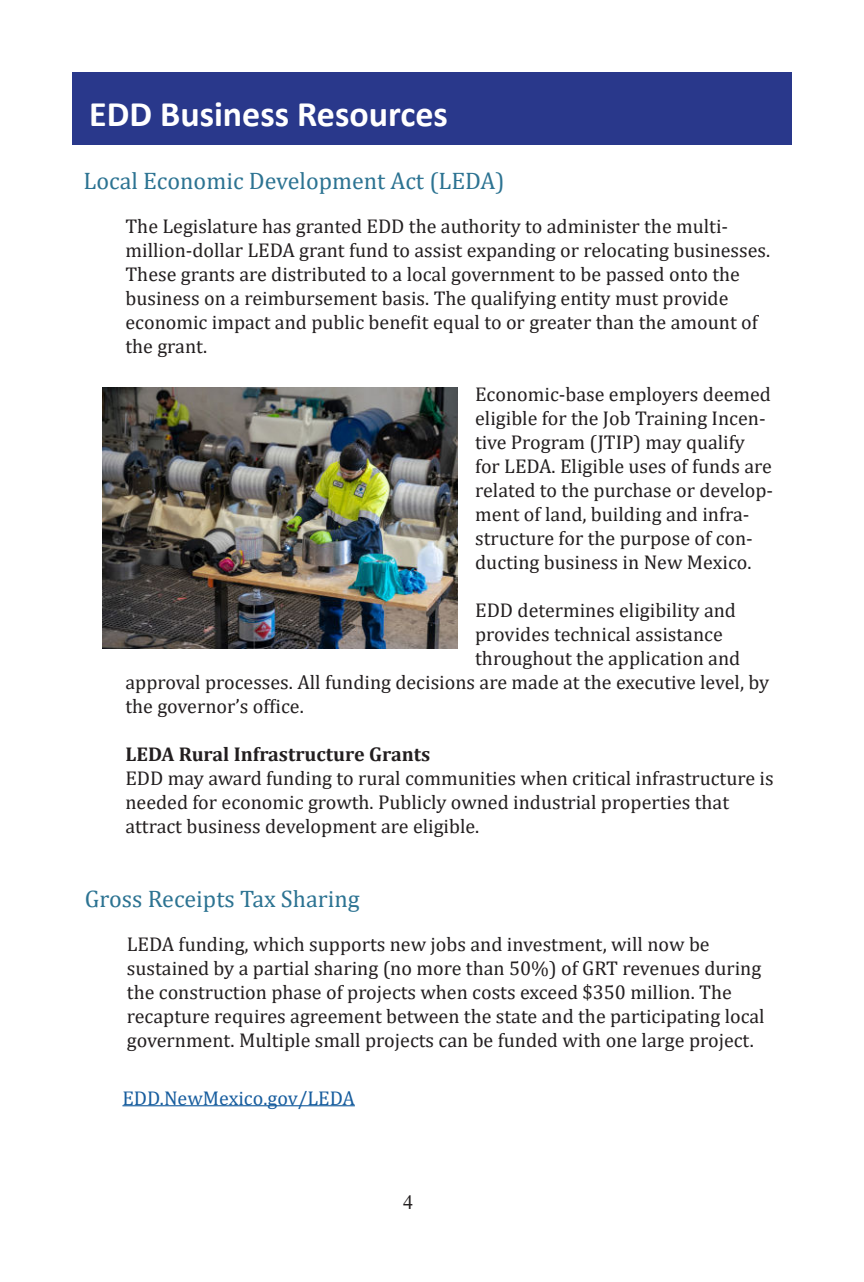
<style>
.page{position:relative;width:864px;height:1282px;background:#fff}
.page>*{position:absolute;margin:0;border:0;box-sizing:border-box;transform-origin:0 0}
.t1{font:700 36px "Calibri";color:#fff}
.t2{font:24px "Cambria";color:#2c7392}
.t3{font:20px/24px "Cambria";color:#231f20}
.t4{font:700 20px "Cambria";color:#231f20}
.t5{font:20px "Cambria";color:#175d9e}
.t6{font:20px "Times New Roman";color:#231f20}
</style>
<div class="page">
<div style="left:72px;top:72px;width:720px;height:72px;background:#29388b"></div>
<hr style="left:122px;top:1105px;width:233px;height:1px;background:#175d9e">
<img style="left:103px;top:387px;width:355px;height:261px">
<h1 class="t1" style="left:89px;top:101px;width:360px">EDD Business Resources</h1>
<p class="t2" style="left:84px;top:171px;width:423px">Local Economic Development Act (LEDA)</p>
<p class="t3" style="left:125px;top:216px;width:646px">The Legislature has granted EDD the authority to administer the multi&shy;million-dollar LEDA grant fund to assist expanding or relocating businesses.<br>These grants are distributed to a local government to be passed onto the business on a reimbursement basis. The qualifying entity must provide economic impact and public benefit equal to or greater than the amount of the grant.</p>
<p class="t3" style="left:475px;top:384px;width:300px">Economic-base employers deemed eligible for the Job Training Incen&shy;tive Program (JTIP) may qualify for LEDA. Eligible uses of funds are related to the purchase or develop&shy;ment of land, building and infra&shy;structure for the purpose of con&shy;ducting business in New Mexico.</p>
<p class="t3" style="left:475px;top:600px;width:262px">EDD determines eligibility and</p>
<p class="t3" style="left:475px;top:624px;width:249px">provides technical assistance</p>
<p class="t3" style="left:475px;top:648px;width:267px">throughout the application and</p>
<p class="t3" style="left:125px;top:672px;width:645px">approval processes. All funding decisions are made at the executive level, by</p>
<p class="t3" style="left:125px;top:694px;width:180px">the governor’s office.</p>
<p class="t4" style="left:125px;top:747px;width:306px">LEDA Rural Infrastructure Grants</p>
<p class="t3" style="left:125px;top:768px;width:650px">EDD may award funding to rural communities when critical infrastructure is needed for economic growth. Publicly owned industrial properties that attract business development are eligible.</p>
<p class="t2" style="left:85px;top:885px;width:276px">Gross Receipts Tax Sharing</p>
<p class="t3" style="left:127px;top:934px;width:639px">LEDA funding, which supports new jobs and investment, will now be sustained by a partial sharing (no more than 50%) of GRT revenues during the construction phase of projects when costs exceed $350 million. The recapture requires agreement between the state and the participating local government. Multiple small projects can be funded with one large project.</p>
<p class="t5" style="left:122px;top:1089px;width:234px">EDD.NewMexico.gov/LEDA</p>
<p class="t6" style="left:403px;top:1190px;width:11px">4</p>
</div>
